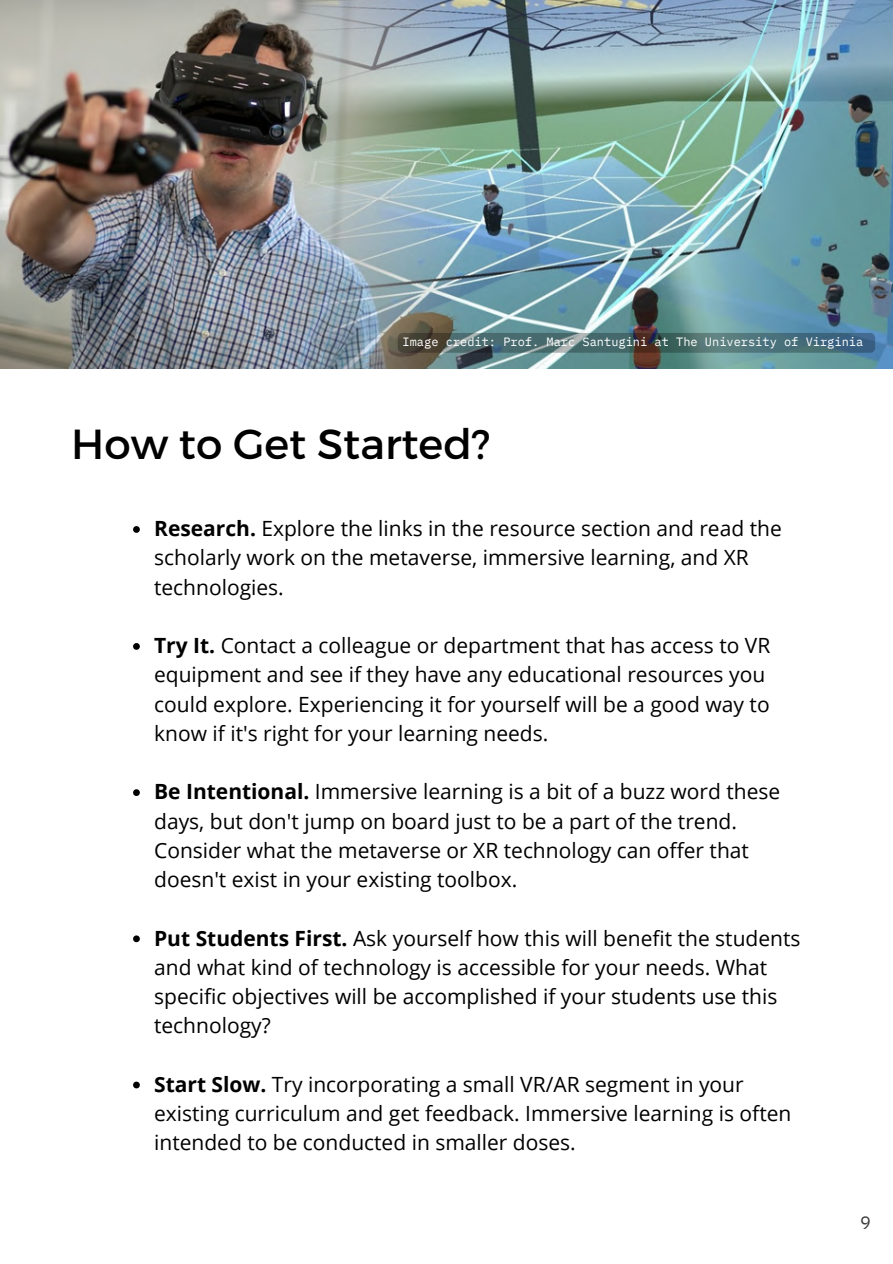
<style>
.page{position:relative;width:893px;height:1264px;background:#fff}
.page>*{position:absolute;margin:0;border:0;box-sizing:border-box;transform-origin:0 0}
.t1{font:42px "Montserrat";color:#000}
.t2{font:21px/29.2px "Open Sans";color:#000}
.t3{font:18px "IBM Plex Mono";color:#3c3c3c}
.t4{font:12px "IBM Plex Mono";color:#fff}
.s1{font-weight:700}
</style>
<div class="page">
<img style="left:0;top:0;width:892px;height:369px">
<div style="left:398px;top:333px;width:477px;height:20px;background:#000;border-radius:5px;opacity:.27"></div>
<svg style="left:133px;top:526px;width:7px;height:7px"></svg>
<svg style="left:133px;top:643px;width:7px;height:6px"></svg>
<svg style="left:133px;top:789px;width:7px;height:7px"></svg>
<svg style="left:133px;top:935px;width:7px;height:7px"></svg>
<svg style="left:133px;top:1081px;width:7px;height:7px"></svg>
<p class="t4" style="left:402px;top:334px;width:462px">Image credit: Prof. Marc Santugini at The University of Virginia</p>
<h1 class="t1" style="left:71px;top:416px;width:421px">How to Get Started?</h1>
<p class="t2" style="left:154px;top:513px;width:629px"><span class="s1">Research.</span> Explore the links in the resource section and read the scholarly work on the metaverse, immersive learning, and XR technologies.</p>
<p class="t2" style="left:154px;top:630px;width:617px"><span class="s1">Try It.</span> Contact a colleague or department that has access to VR equipment and see if they have any educational resources you could explore. Experiencing it for yourself will be a good way to know if it's right for your learning needs.</p>
<p class="t2" style="left:154px;top:776px;width:627px"><span class="s1">Be Intentional.</span> Immersive learning is a bit of a buzz word these days, but don't jump on board just to be a part of the trend.<br>Consider what the metaverse or XR technology can offer that doesn't exist in your existing toolbox.</p>
<p class="t2" style="left:154px;top:922px;width:647px"><span class="s1">Put Students First.</span> Ask yourself how this will benefit the students and what kind of technology is accessible for your needs. What specific objectives will be accomplished if your students use this technology?</p>
<p class="t2" style="left:154px;top:1068px;width:638px"><span class="s1">Start Slow.</span> Try incorporating a small VR/AR segment in your existing curriculum and get feedback. Immersive learning is often intended to be conducted in smaller doses.</p>
<p class="t3" style="left:860px;top:1210px;width:12px">9</p>
</div>
